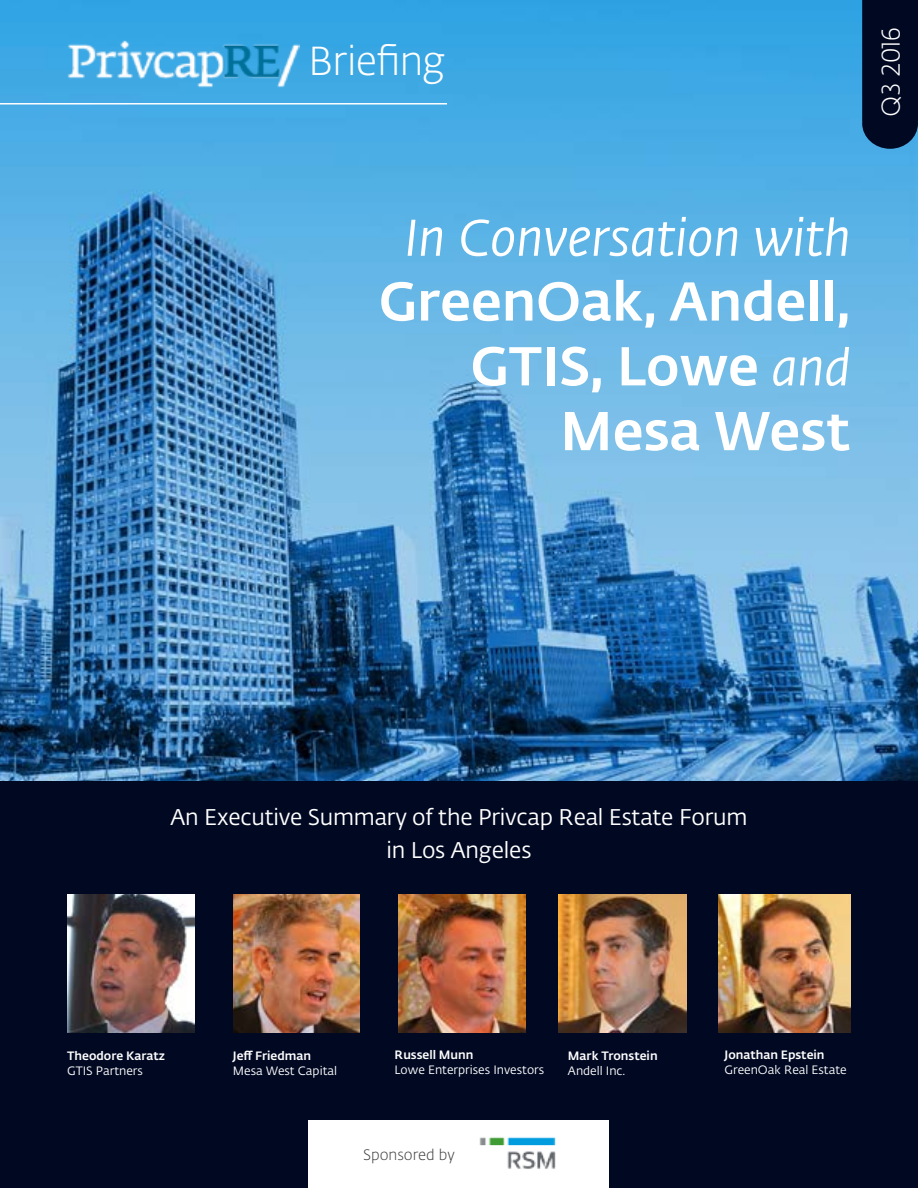
<style>
.page{position:relative;width:918px;height:1188px;background:#fff}
.page>*{position:absolute;margin:0;border:0;box-sizing:border-box;transform-origin:0 0}
.t1{font:500 54px/64.8px "Fedra Sans Alt Pro";color:#fff;text-align:right}
.t2{font:italic 51px "Fedra Sans Alt Pro";color:#fff}
.t3{font:300 40.05px "Fedra Sans Alt Pro";letter-spacing:-.02em;color:#fff}
.t4{font:300 25.5px "Fedra Sans Alt Pro";color:#fff}
.t5{font:22.5px/33px "Fedra Sans Alt Pro";letter-spacing:-.01em;color:#fff;text-align:center}
.t6{font:300 15px "Fedra Sans Alt Pro";color:#424143}
.t7{font:12px "Fedra Sans Alt Pro";color:#fff}
.t8{font:500 12px "Fedra Sans Alt Pro";color:#fff}
.s1{font-weight:400;font-style:italic;font-size:51px}
</style>
<div class="page">
<img style="left:0;top:0;width:918px;height:782px">
<div style="left:0;top:782px;width:918px;height:406px;background:#000822"></div>
<hr style="left:0;top:103px;width:447px;height:2px;background:#fff">
<svg style="left:862px;top:0;width:56px;height:149px;background:#030f2a"></svg>
<img style="left:60px;top:31px;width:239px;height:68px">
<div style="left:309px;top:1120px;width:300px;height:68px;background:#fff"></div>
<img style="left:479px;top:1137px;width:77px;height:32px">
<img style="left:718px;top:894px;width:132px;height:138px">
<img style="left:558px;top:894px;width:128px;height:138px">
<img style="left:399px;top:894px;width:127px;height:138px">
<img style="left:68px;top:894px;width:126px;height:138px">
<img style="left:233px;top:894px;width:127px;height:138px">
<h3 class="t3" style="left:308px;top:34px;width:139px">Briefing</h3>
<h3 class="t4" style="left:874px;top:117px;width:91px;rotate:-90deg">Q3 2016</h3>
<h2 class="t2" style="left:404px;top:202px;width:448px">In Conversation with</h2>
<h1 class="t1" style="left:379px;top:266px;width:473px">GreenOak, Andell,<br>GTIS, Lowe <span class="s1">and<br></span>Mesa West</h1>
<h3 class="t5" style="left:170px;top:800px;width:579px">An Executive Summary of the Privcap Real Estate Forum in Los Angeles</h3>
<p class="t8" style="left:67px;top:1046px;width:99px">Theodore Karatz</p>
<p class="t7" style="left:67px;top:1062px;width:77px">GTIS Partners</p>
<p class="t8" style="left:233px;top:1046px;width:80px">Jeff Friedman</p>
<p class="t7" style="left:233px;top:1062px;width:106px">Mesa West Capital</p>
<p class="t8" style="left:395px;top:1046px;width:80px">Russell Munn</p>
<p class="t7" style="left:395px;top:1062px;width:151px">Lowe Enterprises Investors</p>
<p class="t8" style="left:568px;top:1046px;width:91px">Mark Tronstein</p>
<p class="t7" style="left:568px;top:1062px;width:59px">Andell Inc.</p>
<p class="t6" style="left:363px;top:1145px;width:93px">Sponsored by</p>
<p class="t8" style="left:724px;top:1046px;width:102px">Jonathan Epstein</p>
<p class="t7" style="left:724px;top:1062px;width:124px">GreenOak Real Estate</p>
</div>
